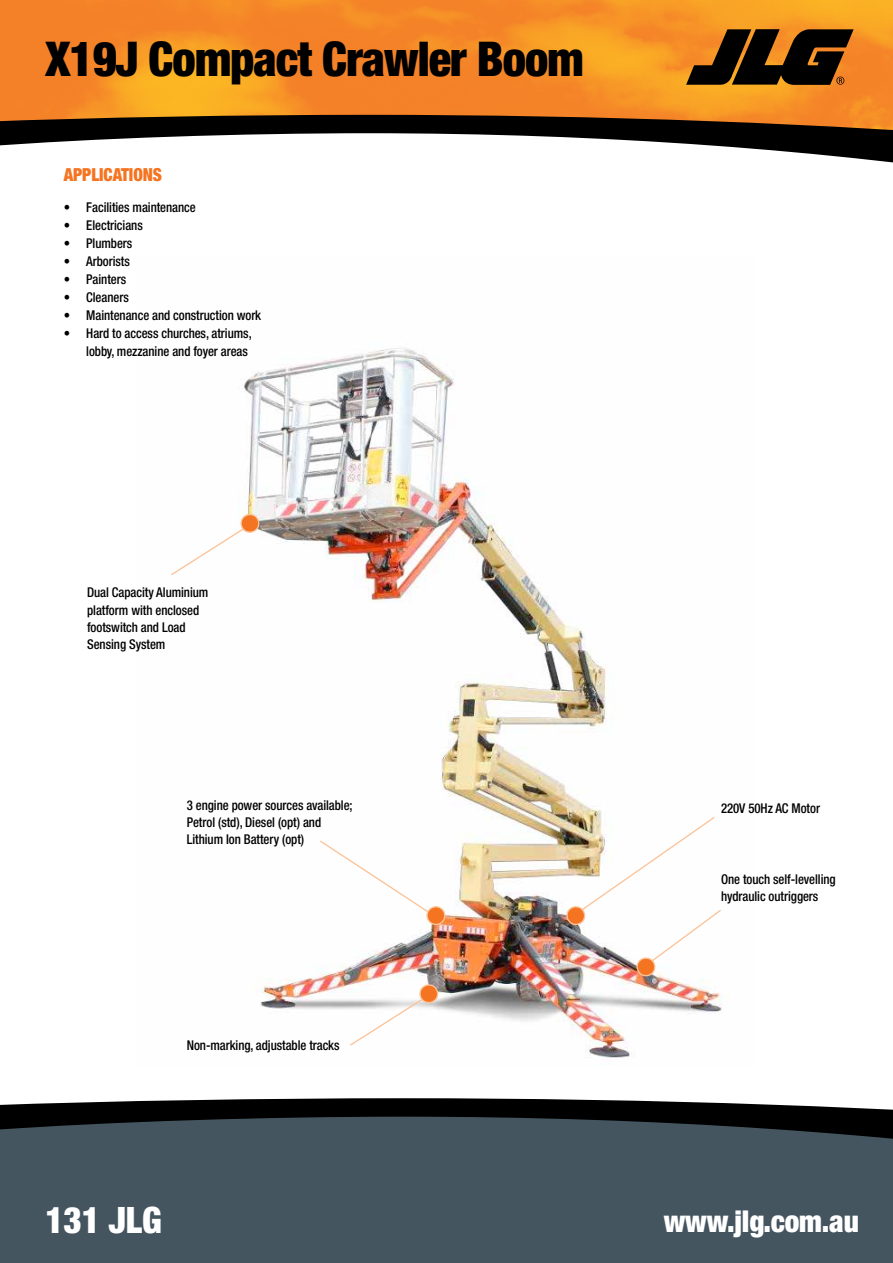
<style>
.page{position:relative;width:893px;height:1263px;background:#fff}
.page>*{position:absolute;margin:0;border:0;box-sizing:border-box;transform-origin:0 0}
.t1{font:900 condensed 48px "Helvetica Neue";letter-spacing:-.02em;color:#000}
.t2{font:900 condensed 36.45px "Helvetica Neue";letter-spacing:-.005em;color:#fff}
.t3{font:900 condensed 30.15px "Helvetica Neue";letter-spacing:-.005em;color:#fff}
.t4{font:900 condensed 18px "Helvetica Neue";letter-spacing:-.005em;color:#f47421;scale:.95 1}
.t5{font:500 condensed 13.5px/17.2px "Helvetica Neue";letter-spacing:-.005em;color:#000;scale:.95 1}
</style>
<div class="page">
<img style="left:0;top:0;width:893px;height:115px">
<svg style="left:0;top:1098px;width:893px;height:19px;fill:#000"></svg>
<div style="left:0;top:1117px;width:893px;height:146px;background:#455560"></div>
<svg style="left:0;top:115px;width:893px;height:18px;background:#311c08"></svg>
<svg style="left:0;top:133px;width:893px;height:30px"></svg>
<svg style="left:686px;top:29px;width:168px;height:56px;background:#54310d"></svg>
<img style="left:240px;top:348px;width:482px;height:710px">
<svg style="left:171px;top:511px;width:89px;height:65px"></svg>
<svg style="left:349px;top:982px;width:90px;height:65px"></svg>
<img style="left:566px;top:815px;width:156px;height:164px">
<svg style="left:318px;top:839px;width:129px;height:87px"></svg>
<h1 class="t1" style="left:45px;top:30px;width:540px">X19J Compact Crawler Boom</h1>
<h3 class="t4" style="left:64px;top:164px;width:105px">Applications</h3>
<p class="t5" style="left:64px;top:198px;width:140px">• Facilities maintenance</p>
<p class="t5" style="left:64px;top:216px;width:85px">• Electricians</p>
<p class="t5" style="left:64px;top:234px;width:74px">• Plumbers</p>
<p class="t5" style="left:64px;top:252px;width:71px">• Arborists</p>
<p class="t5" style="left:64px;top:270px;width:67px">• Painters</p>
<p class="t5" style="left:64px;top:288px;width:70px">• Cleaners</p>
<p class="t5" style="left:64px;top:306px;width:209px">• Maintenance and construction work</p>
<p class="t5" style="left:64px;top:324px;width:199px;line-height:18px;text-align:right">• Hard to access churches, atriums, lobby, mezzanine and foyer areas</p>
<p class="t5" style="left:87px;top:584px;width:129px">Dual Capacity Aluminium platform with enclosed footswitch and Load<br>Sensing System</p>
<p class="t5" style="left:187px;top:796px;width:176px">3 engine power sources available;<br>Petrol (std), Diesel (opt) and<br>Lithium Ion Battery (opt)</p>
<p class="t5" style="left:721px;top:799px;width:106px">220V 50Hz AC Motor</p>
<p class="t5" style="left:721px;top:870px;width:122px">One touch self-levelling hydraulic outriggers</p>
<p class="t5" style="left:187px;top:1036px;width:162px">Non-marking, adjustable tracks</p>
<h2 class="t2" style="left:45px;top:1197px;width:118px">131 JLG</h2>
<h3 class="t3" style="left:664px;top:1202px;width:197px">www.jlg.com.au</h3>
</div>
